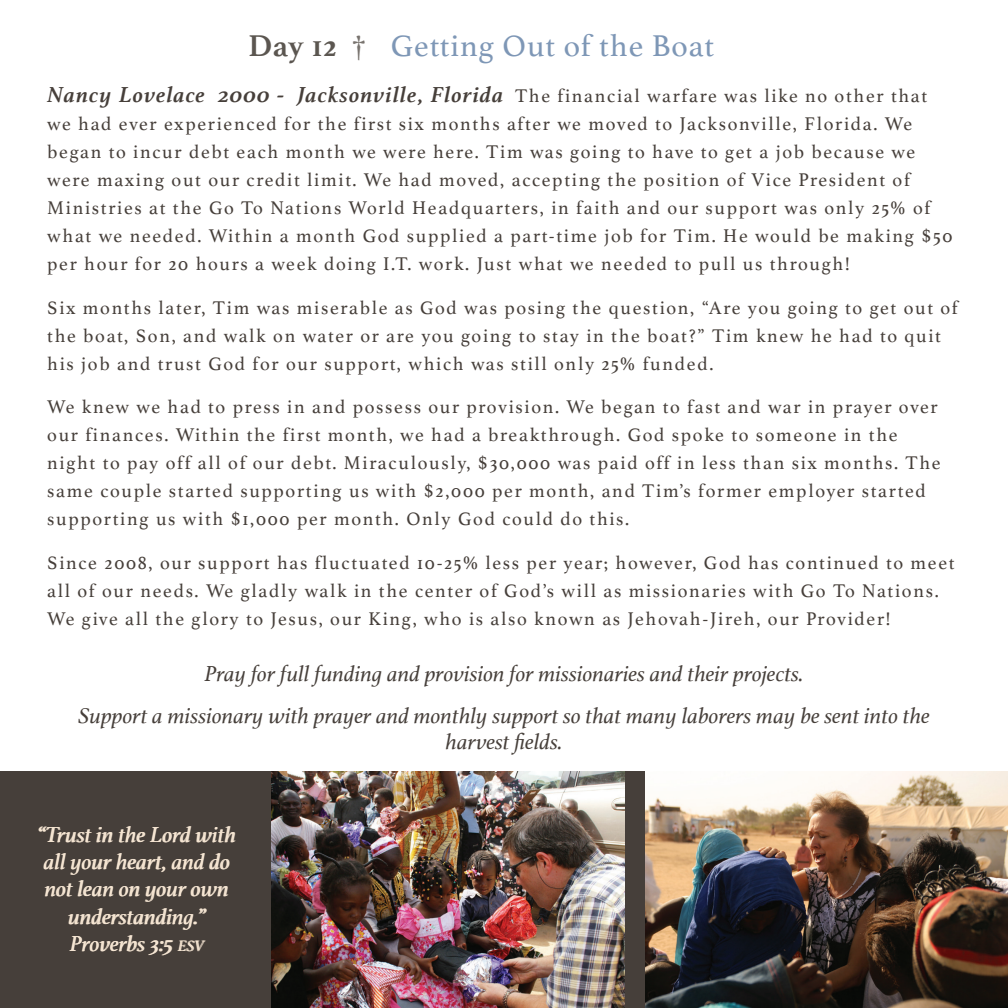
<style>
.page{position:relative;width:1008px;height:1008px;background:#fff}
.page>*{position:absolute;margin:0;border:0;box-sizing:border-box;transform-origin:0 0}
.t1{font:31.5px "Athelas";letter-spacing:.03em;color:#7e97b6}
.t2{font:italic 22.75px/42px "Athelas";color:#463f3a;text-align:center}
.t3{font:italic 22.75px/27.3px "Athelas";color:#f5e5d2;text-align:center}
.t4{font:italic 700 22.75px "Athelas";letter-spacing:.05em;color:#463f3a}
.t5{font:19.25px/28px "Athelas";letter-spacing:.09em;color:#463f3a}
.s1{font-weight:700;color:#5b5650}
.s2{color:#78736e}
.s3{font-weight:400;font-style:normal;font-size:19.25px}
.s4{font-size:15.75px}
</style>
<div class="page">
<div style="left:0;top:772px;width:1008px;height:236px;background:#463f3a"></div>
<img style="left:646px;top:772px;width:362px;height:236px">
<img style="left:272px;top:772px;width:353px;height:236px">
<h1 class="t1" style="left:248px;top:20px;width:467px"><span class="s1">Day 12</span> <span class="s2">†</span> Getting Out of the Boat</h1>
<p class="t4" style="left:47px;top:76px;width:882px">Nancy Lovelace 2000 - Jacksonville, Florida <span class="s3">The financial warfare was like no other that</span></p>
<p class="t5" style="left:47px;top:109px;width:907px">we had ever experienced for the first six months after we moved to Jacksonville, Florida. We began to incur debt each month we were here. Tim was going to have to get a job because we were maxing out our credit limit. We had moved, accepting the position of Vice President of Ministries at the Go To Nations World Headquarters, in faith and our support was only 25% of what we needed. Within a month God supplied a part-time job for Tim. He would be making $50 per hour for 20 hours a week doing I.T. work. Just what we needed to pull us through!</p>
<p class="t5" style="left:47px;top:293px;width:912px">Six months later, Tim was miserable as God was posing the question, “Are you going to get out of the boat, Son, and walk on water or are you going to stay in the boat?” Tim knew he had to quit his job and trust God for our support, which was still only 25% funded.</p>
<p class="t5" style="left:47px;top:392px;width:895px">We knew we had to press in and possess our provision. We began to fast and war in prayer over our finances. Within the first month, we had a breakthrough. God spoke to someone in the night to pay off all of our debt. Miraculously, $30,000 was paid off in less than six months. The same couple started supporting us with $2,000 per month, and Tim’s former employer started supporting us with $1,000 per month. Only God could do this.</p>
<p class="t5" style="left:47px;top:548px;width:909px">Since 2008, our support has fluctuated 10-25% less per year; however, God has continued to meet all of our needs. We gladly walk in the center of God’s will as missionaries with Go To Nations.<br>We give all the glory to Jesus, our King, who is also known as Jehovah-Jireh, our Provider!</p>
<p class="t2" style="left:78px;top:652px;width:853px">Pray for full funding and provision for missionaries and their projects.<br>Support a missionary with prayer and monthly support so that many laborers may be sent into the</p>
<p class="t2" style="left:446px;top:720px;width:118px">harvest fields.</p>
<p class="t3" style="left:37px;top:820px;width:200px">“Trust in the Lord with all your heart, and do not lean on your own understanding.”<br>Proverbs 3:5 <span class="s4">ESV</span></p>
</div>
